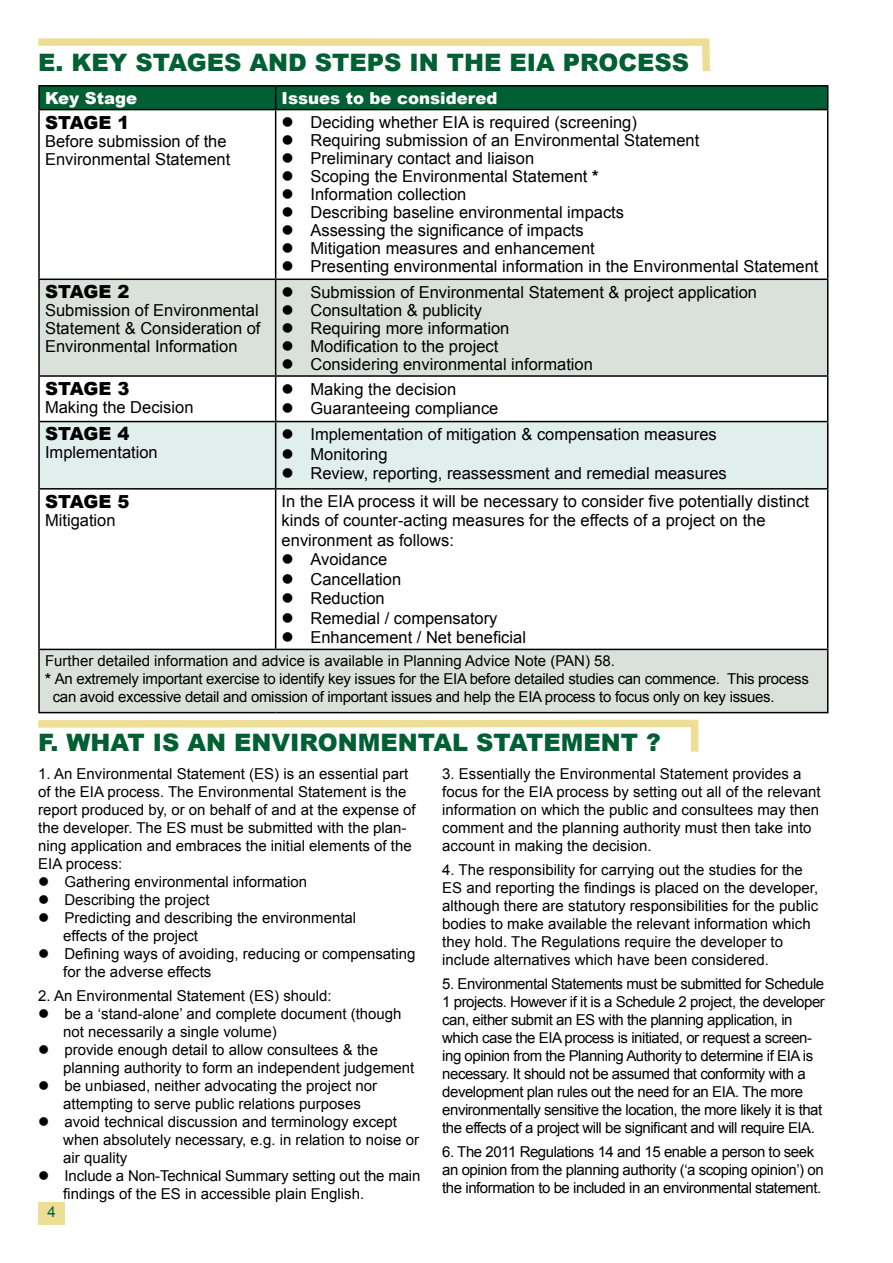
<style>
.page{position:relative;width:893px;height:1263px;background:#fff}
.page>*{position:absolute;margin:0;border:0;box-sizing:border-box;transform-origin:0 0}
.t1{font:900 24px "Arial";color:#005f33}
.t2{font:900 18px "Arial";letter-spacing:-.01em;color:#000}
.t3{font:16.5px/18px "Arial";color:#000}
.t4{font:900 16.5px "Arial";color:#fff}
.t5{font:15px/18px "Arial";color:#000}
.t6{font:15px/18px "Arial";letter-spacing:-.03em;color:#000}
.t7{font:15px "Arial";letter-spacing:-.02em;color:#000}
.t8{font:15px "Arial";color:#006139}
.s1{font-weight:700}
</style>
<div class="page">
<svg style="left:40px;top:280px;width:787px;height:432px"></svg>
<div style="left:40px;top:422px;width:787px;height:66px;background:#e1efec"></div>
<hr style="left:38px;top:85px;width:238px;height:2px;background:#000">
<hr style="left:38px;top:87px;width:2px;height:22px;background:#000">
<hr style="left:276px;top:85px;width:552px;height:2px;background:#000">
<svg style="left:39px;top:86px;width:789px;height:23px;background:#005b31"></svg>
<hr style="left:38px;top:109px;width:238px;height:1px;background:#000">
<hr style="left:38px;top:110px;width:2px;height:169px;background:#000">
<hr style="left:276px;top:109px;width:552px;height:1px;background:#000">
<hr style="left:275px;top:110px;width:1px;height:169px;background:#000">
<hr style="left:827px;top:110px;width:1px;height:169px;background:#000">
<hr style="left:38px;top:279px;width:238px;height:1px;background:#000">
<hr style="left:38px;top:280px;width:2px;height:95px;background:#000">
<hr style="left:276px;top:279px;width:552px;height:1px;background:#000">
<hr style="left:275px;top:280px;width:1px;height:95px;background:#000">
<hr style="left:827px;top:280px;width:1px;height:95px;background:#000">
<hr style="left:38px;top:375px;width:238px;height:2px;background:#000">
<hr style="left:38px;top:377px;width:2px;height:44px;background:#000">
<hr style="left:276px;top:375px;width:552px;height:2px;background:#000">
<hr style="left:275px;top:377px;width:1px;height:44px;background:#000">
<hr style="left:827px;top:377px;width:1px;height:44px;background:#000">
<hr style="left:38px;top:421px;width:238px;height:1px;background:#000">
<hr style="left:38px;top:422px;width:2px;height:66px;background:#000">
<hr style="left:276px;top:421px;width:552px;height:1px;background:#000">
<hr style="left:275px;top:422px;width:1px;height:66px;background:#000">
<hr style="left:827px;top:422px;width:1px;height:66px;background:#000">
<hr style="left:38px;top:488px;width:238px;height:2px;background:#000">
<hr style="left:38px;top:490px;width:2px;height:159px;background:#000">
<hr style="left:276px;top:488px;width:552px;height:2px;background:#000">
<hr style="left:275px;top:490px;width:1px;height:159px;background:#000">
<hr style="left:827px;top:490px;width:1px;height:159px;background:#000">
<hr style="left:38px;top:649px;width:238px;height:1px;background:#000">
<hr style="left:38px;top:650px;width:2px;height:62px;background:#000">
<hr style="left:276px;top:649px;width:552px;height:1px;background:#000">
<hr style="left:827px;top:650px;width:1px;height:62px;background:#000">
<hr style="left:38px;top:712px;width:238px;height:1px;background:#000">
<hr style="left:276px;top:712px;width:552px;height:1px;background:#000">
<svg style="left:38px;top:719px;width:661px;height:33px"></svg>
<svg style="left:38px;top:38px;width:673px;height:34px"></svg>
<div style="left:38px;top:1202px;width:27px;height:23px;background:#eede95"></div>
<h1 class="t1" style="left:38px;top:45px;width:652px">E. KEY STAGES AND STEPS IN THE EIA PROCESS</h1>
<p class="t4" style="left:45px;top:86px;width:94px">Key Stage</p>
<p class="t4" style="left:282px;top:86px;width:217px">Issues to be considered</p>
<p class="t2" style="left:45px;top:109px;width:86px">STAGE 1</p>
<p class="t3" style="left:45px;top:132px;width:187px">Before submission of the<br>Environmental Statement</p>
<p class="t3" style="left:282px;top:114px;width:357px">● Deciding whether EIA is required (screening)</p>
<p class="t3" style="left:282px;top:132px;width:419px">● Requiring submission of an Environmental Statement</p>
<p class="t3" style="left:282px;top:150px;width:254px">● Preliminary contact and liaison</p>
<p class="t3" style="left:282px;top:168px;width:318px">● Scoping the Environmental Statement <span class="s1">*</span></p>
<p class="t3" style="left:282px;top:186px;width:186px">● Information collection</p>
<p class="t3" style="left:282px;top:204px;width:344px">● Describing baseline environmental impacts</p>
<p class="t3" style="left:282px;top:222px;width:304px">● Assessing the significance of impacts</p>
<p class="t3" style="left:282px;top:240px;width:315px">● Mitigation measures and enhancement</p>
<p class="t3" style="left:282px;top:258px;width:538px">● Presenting environmental information in the Environmental Statement</p>
<p class="t2" style="left:45px;top:279px;width:86px">STAGE 2</p>
<p class="t3" style="left:45px;top:302px;width:217px;text-align:justify">Submission of Environmental Statement &amp; Consideration of Environmental Information</p>
<p class="t2" style="left:45px;top:375px;width:86px">STAGE 3</p>
<p class="t3" style="left:45px;top:398px;width:150px">Making the Decision</p>
<p class="t2" style="left:45px;top:421px;width:86px">STAGE 4</p>
<p class="t3" style="left:45px;top:444px;width:114px">Implementation</p>
<p class="t3" style="left:282px;top:283px;width:477px">● Submission of Environmental Statement &amp; project application</p>
<p class="t3" style="left:282px;top:301px;width:202px">● Consultation &amp; publicity</p>
<p class="t3" style="left:282px;top:319px;width:229px">● Requiring more information</p>
<p class="t3" style="left:282px;top:337px;width:218px">● Modification to the project</p>
<p class="t3" style="left:282px;top:355px;width:313px">● Considering environmental information</p>
<p class="t3" style="left:282px;top:380px;width:176px">● Making the decision</p>
<p class="t3" style="left:282px;top:400px;width:218px">● Guaranteeing compliance</p>
<p class="t3" style="left:282px;top:426px;width:437px">● Implementation of mitigation &amp; compensation measures</p>
<p class="t3" style="left:282px;top:445px;width:107px">● Monitoring</p>
<p class="t3" style="left:282px;top:465px;width:447px">● Review, reporting, reassessment and remedial measures</p>
<p class="t2" style="left:45px;top:488px;width:86px">STAGE 5</p>
<p class="t3" style="left:45px;top:511px;width:72px">Mitigation</p>
<p class="t3" style="left:282px;top:491px;width:529px;line-height:19.5px">In the EIA process it will be necessary to consider five potentially distinct kinds of counter-acting measures for the effects of a project on the environment as follows:</p>
<p class="t3" style="left:282px;top:551px;width:107px">● Avoidance</p>
<p class="t3" style="left:282px;top:570px;width:121px">● Cancellation</p>
<p class="t3" style="left:282px;top:590px;width:105px">● Reduction</p>
<p class="t3" style="left:282px;top:609px;width:217px">● Remedial / compensatory</p>
<p class="t3" style="left:282px;top:629px;width:246px">● Enhancement / Net beneficial</p>
<p class="t5" style="left:45px;top:652px;width:572px">Further detailed information and advice is available in Planning Advice Note (PAN) 58.</p>
<p class="t7" style="left:45px;top:669px;width:765px"><span class="s1">*</span> An extremely important exercise to identify key issues for the EIA before detailed studies can commence. This process</p>
<p class="t7" style="left:53px;top:687px;width:723px">can avoid excessive detail and omission of important issues and help the EIA process to focus only on key issues.</p>
<h1 class="t1" style="left:38px;top:725px;width:624px">F. WHAT IS AN ENVIRONMENTAL STATEMENT ?</h1>
<p class="t5" style="left:38px;top:764px;width:379px">1. An Environmental Statement (ES) is an essential part of the EIA process. The Environmental Statement is the report produced by, or on behalf of and at the expense of the developer. The ES must be submitted with the plan&shy;ning application and embraces the initial elements of the EIA process:</p>
<p class="t5" style="left:38px;top:872px;width:270px">● Gathering environmental information</p>
<p class="t5" style="left:38px;top:890px;width:173px">● Describing the project</p>
<p class="t5" style="left:63px;top:908px;width:294px;text-indent:-25px">● Predicting and describing the environmental effects of the project</p>
<p class="t5" style="left:63px;top:944px;width:354px;text-indent:-25px">● Defining ways of avoiding, reducing or compensating for the adverse effects</p>
<p class="t5" style="left:38px;top:986px;width:295px">2. An Environmental Statement (ES) should:</p>
<p class="t5" style="left:63px;top:1004px;width:340px;text-indent:-25px">● be a ‘stand-alone’ and complete document (though not necessarily a single volume)</p>
<p class="t5" style="left:63px;top:1040px;width:353px;text-indent:-25px">● provide enough detail to allow consultees &amp; the planning authority to form an independent judgement</p>
<p class="t5" style="left:38px;top:1076px;width:340px;text-align:center">● be unbiased, neither advocating the project nor attempting to serve public relations purposes</p>
<p class="t5" style="left:63px;top:1112px;width:357px;text-indent:-25px">● avoid technical discussion and terminology except when absolutely necessary, e.g. in relation to noise or air quality</p>
<p class="t5" style="left:63px;top:1166px;width:359px;text-indent:-25px">● Include a Non-Technical Summary setting out the main findings of the ES in accessible plain English.</p>
<p class="t5" style="left:442px;top:764px;width:380px">3. Essentially the Environmental Statement provides a focus for the EIA process by setting out all of the relevant information on which the public and consultees may then comment and the planning authority must then take into account in making the decision.</p>
<p class="t5" style="left:442px;top:860px;width:378px">4. The responsibility for carrying out the studies for the ES and reporting the findings is placed on the developer, although there are statutory responsibilities for the public bodies to make available the relevant information which they hold. The Regulations require the developer to include alternatives which have been considered.</p>
<p class="t6" style="left:442px;top:974px;width:384px">5. Environmental Statements must be submitted for Schedule 1 projects. However if it is a Schedule 2 project, the developer can, either submit an ES with the planning application, in which case the EIA process is initiated, or request a screen&shy;ing opinion from the Planning Authority to determine if EIA is necessary. It should not be assumed that conformity with a development plan rules out the need for an EIA. The more environmentally sensitive the location, the more likely it is that the effects of a project will be significant and will require EIA.</p>
<p class="t6" style="left:442px;top:1142px;width:383px">6. The 2011 Regulations 14 and 15 enable a person to seek an opinion from the planning authority (‘a scoping opinion’) on the information to be included in an environmental statement.</p>
<p class="t8" style="left:48px;top:1202px;width:10px">4</p>
</div>
